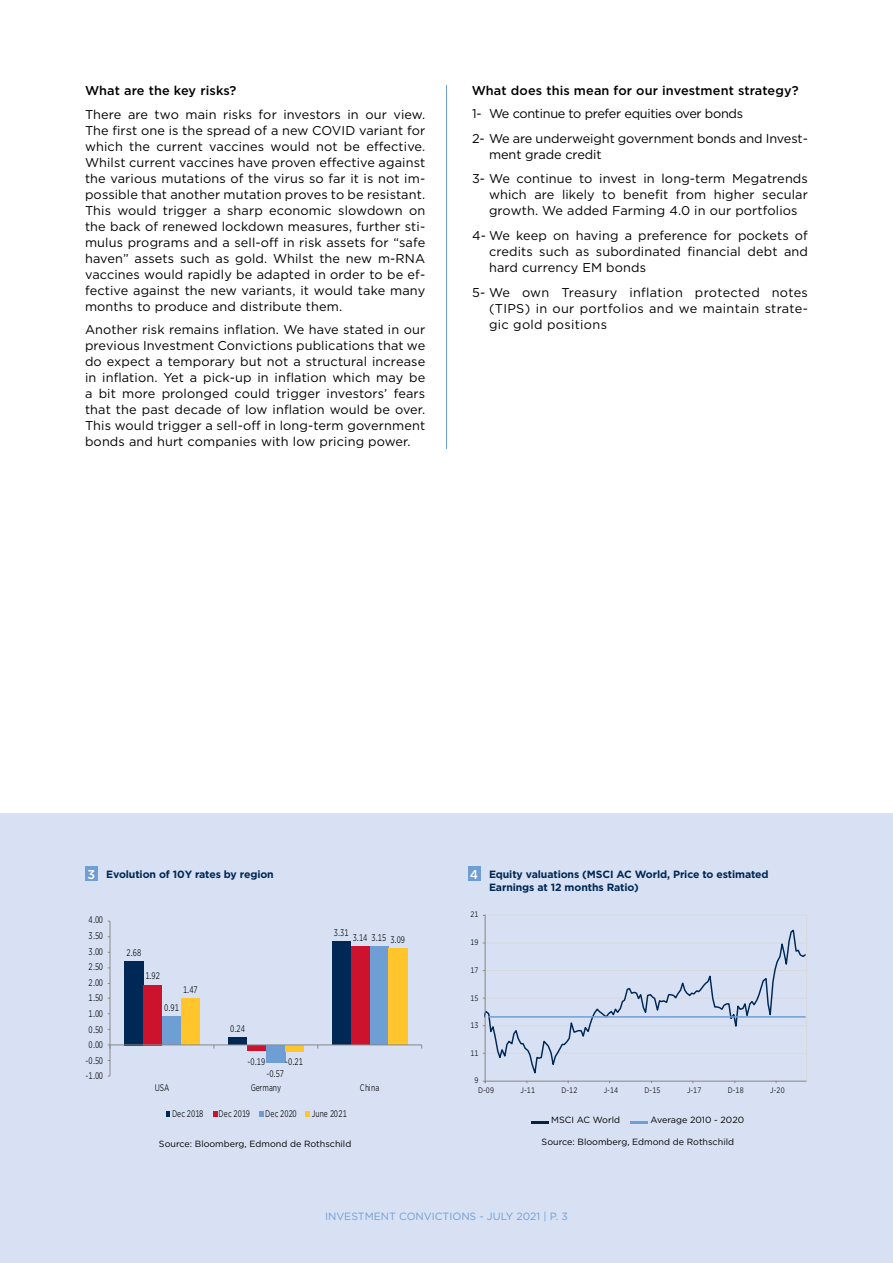
<style>
.page{position:relative;width:893px;height:1263px;background:#fff}
.page>*{position:absolute;margin:0;border:0;box-sizing:border-box;transform-origin:0 0}
.t1{font:12.75px/16px "Gotham";letter-spacing:.01em;color:#000;text-align:justify}
.t2{font:12.75px/24.6px "Gotham";letter-spacing:-.025em;color:#000}
.t3{font:500 12.75px "Gotham";letter-spacing:.01em;color:#000}
.t4{font:700 10.5px/12.6px "Gotham";letter-spacing:-.01em;color:#002856}
.t5{font:10.5px "Gotham";color:#6f9ed4}
.t6{font:9.15px "Gotham Narrow Office";color:#000;scale:.8 1}
.t7{font:9px "Gotham";color:#000}
.t8{font:7.65px "Gotham Narrow Office";letter-spacing:.03em;color:#000;scale:.91 1}
.s1{font-weight:500;font-size:12.75px;color:#fff}
</style>
<div class="page">
<div style="left:0;top:814px;width:893px;height:449px;background:#d7e1f3"></div>
<hr style="left:446px;top:85px;width:1px;height:364px;background:#6f9ed4">
<div style="left:85px;top:867px;width:13px;height:14px;background:#6f9ed4"></div>
<div style="left:333px;top:941px;width:18px;height:104px;background:#002856"></div>
<div style="left:229px;top:1037px;width:18px;height:8px;background:#002856"></div>
<div style="left:124px;top:961px;width:20px;height:84px;background:#002856"></div>
<div style="left:351px;top:946px;width:19px;height:99px;background:#cd122d"></div>
<div style="left:247px;top:1045px;width:19px;height:5px;background:#cd122d"></div>
<div style="left:144px;top:985px;width:18px;height:60px;background:#cd122d"></div>
<div style="left:370px;top:946px;width:19px;height:99px;background:#6f9ed4"></div>
<div style="left:266px;top:1045px;width:19px;height:17px;background:#6f9ed4"></div>
<div style="left:162px;top:1016px;width:19px;height:29px;background:#6f9ed4"></div>
<div style="left:389px;top:948px;width:19px;height:97px;background:#ffc52b"></div>
<div style="left:285px;top:1045px;width:19px;height:6px;background:#ffc52b"></div>
<div style="left:181px;top:999px;width:19px;height:46px;background:#ffc52b"></div>
<hr style="left:110px;top:921px;width:1px;height:155px;background:#898989">
<hr style="left:110px;top:1044px;width:312px;height:1px;background:#898989">
<svg style="left:166px;top:1111px;width:4px;height:6px"></svg>
<svg style="left:213px;top:1111px;width:4px;height:6px"></svg>
<svg style="left:259px;top:1111px;width:5px;height:6px"></svg>
<svg style="left:306px;top:1111px;width:4px;height:6px"></svg>
<div style="left:468px;top:867px;width:12px;height:14px;background:#6f9ed4"></div>
<svg style="left:484px;top:915px;width:323px;height:164px"></svg>
<hr style="left:489px;top:1016px;width:316px;height:1px;background:#6f9ed4">
<hr style="left:485px;top:1081px;width:321px;height:1px;background:#898989">
<hr style="left:485px;top:914px;width:1px;height:169px;background:#898989">
<svg style="left:531px;top:1121px;width:18px;height:2px"></svg>
<svg style="left:631px;top:1121px;width:17px;height:2px"></svg>
<p class="t3" style="left:85px;top:82px;width:153px">What are the key risks?</p>
<p class="t1" style="left:85px;top:106px;width:342px">There are two main risks for investors in our view.<br>The first one is the spread of a new COVID variant for which the current vaccines would not be effective.<br>Whilst current vaccines have proven effective against the various mutations of the virus so far it is not im&shy;possible that another mutation proves to be resistant.<br>This would trigger a sharp economic slowdown on the back of renewed lockdown measures, further sti&shy;mulus programs and a sell-off in risk assets for “safe haven” assets such as gold. Whilst the new m-RNA vaccines would rapidly be adapted in order to be ef&shy;fective against the new variants, it would take many months to produce and distribute them.</p>
<p class="t1" style="left:85px;top:321px;width:342px">Another risk remains inflation. We have stated in our previous Investment Convictions publications that we do expect a temporary but not a structural increase in inflation. Yet a pick-up in inflation which may be a bit more prolonged could trigger investors’ fears that the past decade of low inflation would be over.<br>This would trigger a sell-off in long-term government bonds and hurt companies with low pricing power.</p>
<p class="t3" style="left:472px;top:82px;width:328px">What does this mean for our investment strategy?</p>
<p class="t2" style="left:472px;top:101px;width:337px">1- We continue to prefer equities over bonds<br>2- We are underweight government bonds and Invest-</p>
<p class="t1" style="left:472px;top:142px;width:337px;line-height:24.6px;text-indent:17px">ment grade credit<br>3- We continue to invest in long-term Megatrends</p>
<p class="t1" style="left:489px;top:187px;width:320px">which are likely to benefit from higher secular growth. We added Farming 4.0 in our portfolios</p>
<p class="t1" style="left:489px;top:227px;width:320px;text-indent:-17px">4- We keep on having a preference for pockets of credits such as subordinated financial debt and hard currency EM bonds</p>
<p class="t1" style="left:489px;top:284px;width:320px;text-indent:-17px">5- We own Treasury inflation protected notes (TIPS) in our portfolios and we maintain strate&shy;gic gold positions</p>
<p class="t4" style="left:88px;top:868px;width:188px"><span class="s1">3</span> Evolution of 10Y rates by region</p>
<p class="t6" style="left:89px;top:914px;width:20px">4.00</p>
<p class="t6" style="left:89px;top:930px;width:20px">3.50</p>
<p class="t6" style="left:89px;top:945px;width:20px">3.00</p>
<p class="t6" style="left:89px;top:961px;width:20px">2.50</p>
<p class="t6" style="left:89px;top:976px;width:20px">2.00</p>
<p class="t6" style="left:89px;top:992px;width:20px">1.50</p>
<p class="t6" style="left:89px;top:1008px;width:20px">1.00</p>
<p class="t6" style="left:89px;top:1023px;width:20px">0.50</p>
<p class="t6" style="left:89px;top:1039px;width:20px">0.00</p>
<p class="t6" style="left:86px;top:1054px;width:23px">-0.50</p>
<p class="t6" style="left:86px;top:1070px;width:23px">-1.00</p>
<p class="t6" style="left:126px;top:946px;width:20px">2.68</p>
<p class="t6" style="left:145px;top:970px;width:20px">1.92</p>
<p class="t6" style="left:183px;top:984px;width:20px">1.47</p>
<p class="t6" style="left:164px;top:1001px;width:20px">0.91</p>
<p class="t6" style="left:334px;top:927px;width:20px">3.31</p>
<p class="t6" style="left:353px;top:932px;width:20px">3.14</p>
<p class="t6" style="left:372px;top:932px;width:20px">3.15</p>
<p class="t6" style="left:390px;top:933px;width:20px">3.09</p>
<p class="t6" style="left:230px;top:1022px;width:20px">0.24</p>
<p class="t6" style="left:248px;top:1055px;width:24px">-0.19</p>
<p class="t6" style="left:285px;top:1055px;width:24px">-0.21</p>
<p class="t6" style="left:266px;top:1067px;width:24px">-0.57</p>
<p class="t6" style="left:155px;top:1082px;width:20px">USA</p>
<p class="t6" style="left:251px;top:1082px;width:40px">Germany</p>
<p class="t6" style="left:360px;top:1082px;width:26px">China</p>
<p class="t6" style="left:172px;top:1108px;width:41px">Dec 2018</p>
<p class="t6" style="left:219px;top:1108px;width:41px">Dec 2019</p>
<p class="t6" style="left:265px;top:1108px;width:41px">Dec 2020</p>
<p class="t6" style="left:312px;top:1108px;width:45px">June 2021</p>
<p class="t7" style="left:159px;top:1138px;width:194px">Source: Bloomberg, Edmond de Rothschild</p>
<p class="t4" style="left:489px;top:868px;width:281px;text-indent:-19px"><span class="s1">4</span> Equity valuations (MSCI AC World, Price to estimated<br>Earnings at 12 months Ratio)</p>
<p class="t8" style="left:470px;top:910px;width:11px">21</p>
<p class="t8" style="left:470px;top:937px;width:11px">19</p>
<p class="t8" style="left:470px;top:965px;width:11px">17</p>
<p class="t8" style="left:470px;top:993px;width:11px">15</p>
<p class="t8" style="left:470px;top:1021px;width:11px">13</p>
<p class="t8" style="left:470px;top:1048px;width:11px">11</p>
<p class="t8" style="left:474px;top:1076px;width:6px">9</p>
<p class="t8" style="left:478px;top:1086px;width:19px">D-09</p>
<p class="t8" style="left:521px;top:1086px;width:17px">J-11</p>
<p class="t8" style="left:561px;top:1086px;width:19px">D-12</p>
<p class="t8" style="left:604px;top:1086px;width:17px">J-14</p>
<p class="t8" style="left:645px;top:1086px;width:19px">D-15</p>
<p class="t8" style="left:687px;top:1086px;width:17px">J-17</p>
<p class="t8" style="left:728px;top:1086px;width:19px">D-18</p>
<p class="t8" style="left:770px;top:1086px;width:17px">J-20</p>
<p class="t7" style="left:551px;top:1114px;width:70px">MSCI AC World</p>
<p class="t7" style="left:651px;top:1114px;width:95px">Average 2010 - 2020</p>
<p class="t7" style="left:542px;top:1136px;width:194px">Source: Bloomberg, Edmond de Rothschild</p>
<p class="t5" style="left:325px;top:1210px;width:244px">INVESTMENT CONVICTIONS - JULY 2021 | P. 3</p>
</div>
